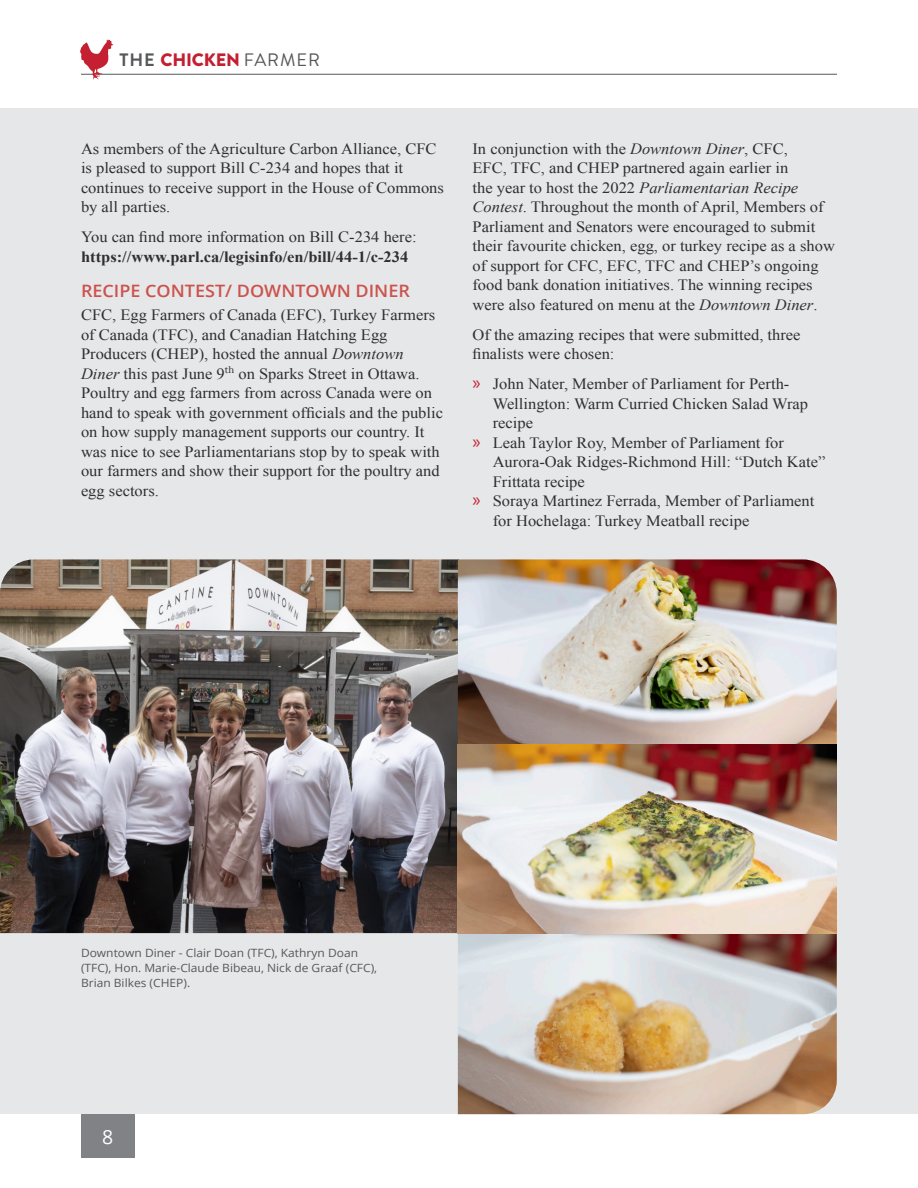
<style>
.page{position:relative;width:918px;height:1188px;background:#fff}
.page>*{position:absolute;margin:0;border:0;box-sizing:border-box;transform-origin:0 0}
.t1{font:19.5px "Open Sans";color:#fff}
.t2{font:900 18px "Brandon Grotesque";letter-spacing:-.01em;color:#c31f31}
.Heading_2{font:600 17.1px "Open Sans";color:#cc534d;scale:1.05 1}
.Body{font:15.6px/19.5px "Times New Roman";color:#312f30;scale:1.05 1}
.Body-2{font:700 15.6px/19.5px "Times New Roman";color:#312f30;scale:1.05 1}
.t3{font:11.4px/15px "Open Sans";color:#57585a;scale:1.05 1}
.s1{font-weight:700;color:#57585a}
.s2{font-weight:400;color:#57585a}
.s3{font-weight:400}
.s4{font-style:italic}
.s5{font-family:"Myriad Pro";font-size:19.5px;color:#c31f31}
</style>
<div class="page">
<div style="left:81px;top:1113px;width:54px;height:45px;background:#808285"></div>
<hr style="left:81px;top:74px;width:756px;height:1px;background:#57585a">
<svg style="left:80px;top:39px;width:33px;height:41px"></svg>
<div style="left:0;top:108px;width:918px;height:1006px;background:#e6e7e9"></div>
<img style="left:0;top:559px;width:458px;height:374px">
<img style="left:458px;top:559px;width:379px;height:555px">
<p class="t2" style="left:120px;top:47px;width:202px"><span class="s1">THE</span> CHICKEN <span class="s2">FARMER</span></p>
<p class="Body" style="left:81px;top:139px;width:347px">As members of the Agriculture Carbon Alliance, CFC is pleased to support Bill C-234 and hopes that it continues to receive support in the House of Commons by all parties.</p>
<p class="Body-2" style="left:81px;top:227px;width:321px"><span class="s3">You can find more information on Bill C-234 here: </span>https://www.parl.ca/legisinfo/en/bill/44-1/c-234</p>
<p class="Heading_2" style="left:81px;top:279px;width:315px">RECIPE CONTEST/ DOWNTOWN DINER</p>
<p class="Body" style="left:81px;top:305px;width:346px">CFC, Egg Farmers of Canada (EFC), Turkey Farmers of Canada (TFC), and Canadian Hatching Egg Producers (CHEP), hosted the annual <span class="s4">Downtown Diner</span> this past June 9<sup>th</sup> on Sparks Street in Ottawa.<br>Poultry and egg farmers from across Canada were on hand to speak with government officials and the public on how supply management supports our country. It was nice to see Parliamentarians stop by to speak with our farmers and show their support for the poultry and egg sectors.</p>
<p class="Body" style="left:472px;top:139px;width:347px">In conjunction with the <span class="s4">Downtown Diner</span>, CFC,<br>EFC, TFC, and CHEP partnered again earlier in<br>the year to host the 2022 <span class="s4">Parliamentarian Recipe Contest</span>. Throughout the month of April, Members of Parliament and Senators were encouraged to submit their favourite chicken, egg, or turkey recipe as a show of support for CFC, EFC, TFC and CHEP’s ongoing food bank donation initiatives. The winning recipes were also featured on menu at the <span class="s4">Downtown Diner</span>.</p>
<p class="Body" style="left:472px;top:325px;width:314px">Of the amazing recipes that were submitted, three finalists were chosen:</p>
<p class="Body" style="left:493px;top:374px;width:302px;text-indent:-20px"><span class="s5">»</span> John Nater, Member of Parliament for Perth-<br>Wellington: Warm Curried Chicken Salad Wrap recipe</p>
<p class="Body" style="left:493px;top:433px;width:318px;text-indent:-20px"><span class="s5">»</span> Leah Taylor Roy, Member of Parliament for<br>Aurora-Oak Ridges-Richmond Hill: “Dutch Kate”<br>Frittata recipe</p>
<p class="Body" style="left:493px;top:491px;width:308px;text-indent:-20px"><span class="s5">»</span> Soraya Martinez Ferrada, Member of Parliament for Hochelaga: Turkey Meatball recipe</p>
<p class="t3" style="left:81px;top:945px;width:284px">Downtown Diner - Clair Doan (TFC), Kathryn Doan (TFC), Hon. Marie-Claude Bibeau, Nick de Graaf (CFC),<br>Brian Bilkes (CHEP).</p>
<p class="t1" style="left:102px;top:1123px;width:13px">8</p>
</div>
